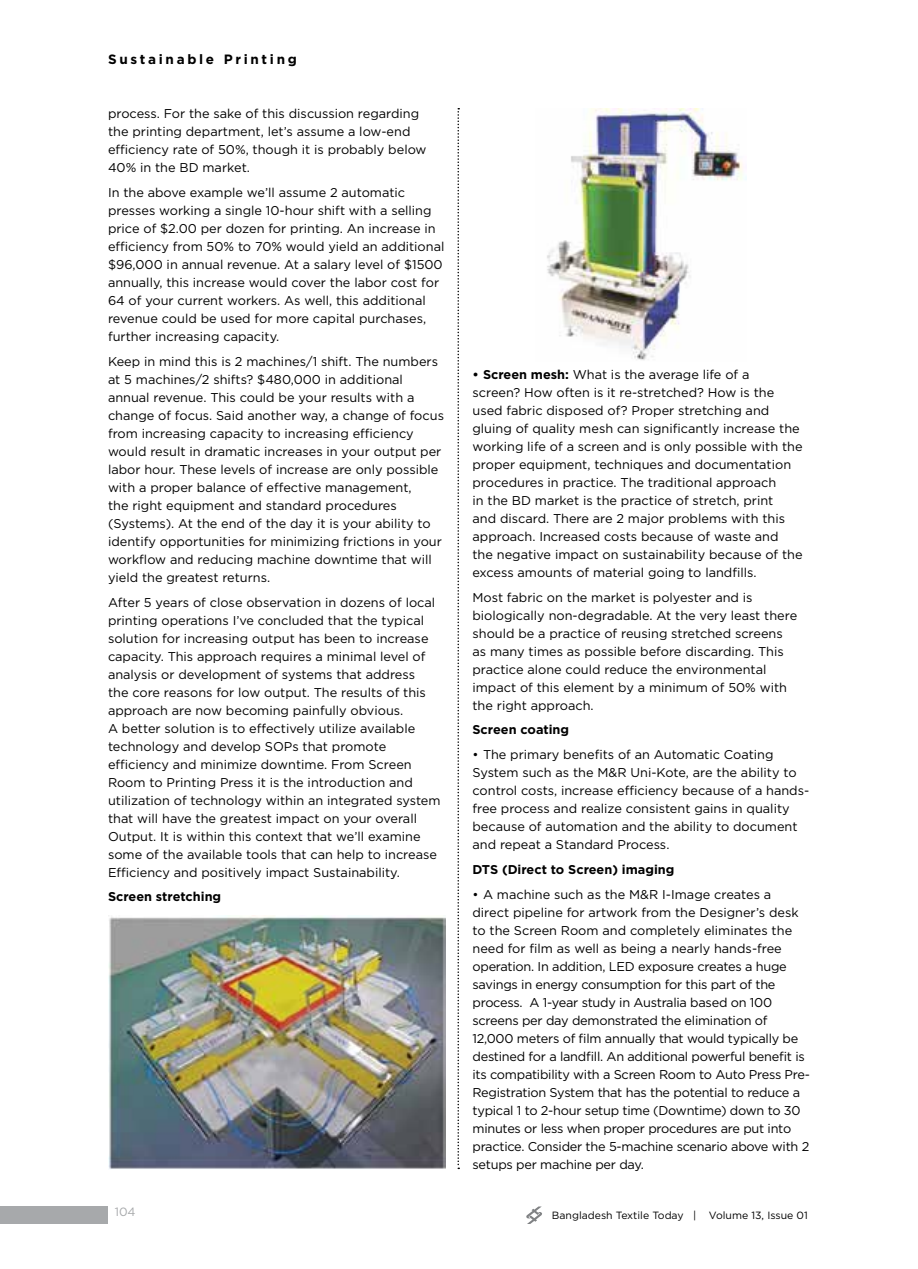
<style>
.page{position:relative;width:918px;height:1269px;background:#fff}
.page>*{position:absolute;margin:0;border:0;box-sizing:border-box;transform-origin:0 0}
.t1{font:700 13.5px "Gotham";letter-spacing:.2em;color:#000}
.t2{font:12.75px/18px "Gotham";color:#000}
.t3{font:12.75px/18px "Gotham";letter-spacing:-.02em;color:#000}
.t4{font:700 12.75px "Gotham";color:#000}
.t5{font:12px "Gotham";color:#a7a9ab}
.t6{font:10.5px "Gotham";color:#000}
.s1{font-weight:700}
</style>
<div class="page">
<img style="left:108px;top:916px;width:338px;height:253px">
<img style="left:547px;top:109px;width:200px;height:251px">
<svg style="left:458px;top:108px;width:1px;height:1061px"></svg>
<svg style="left:526px;top:1206px;width:16px;height:18px"></svg>
<div style="left:0;top:1206px;width:108px;height:18px;background:#a7a9ab"></div>
<p class="t1" style="left:108px;top:51px;width:190px">Sustainable Printing</p>
<p class="t2" style="left:108px;top:104px;width:320px">process. For the sake of this discussion regarding the printing department, let’s assume a low-end efficiency rate of 50%, though it is probably below 40% in the BD market.</p>
<p class="t2" style="left:108px;top:183px;width:338px">In the above example we’ll assume 2 automatic presses working a single 10-hour shift with a selling price of $2.00 per dozen for printing. An increase in efficiency from 50% to 70% would yield an additional $96,000 in annual revenue. At a salary level of $1500 annually, this increase would cover the labor cost for 64 of your current workers. As well, this additional revenue could be used for more capital purchases, further increasing capacity.</p>
<p class="t2" style="left:108px;top:352px;width:338px">Keep in mind this is 2 machines/1 shift. The numbers at 5 machines/2 shifts? $480,000 in additional annual revenue. This could be your results with a change of focus. Said another way, a change of focus from increasing capacity to increasing efficiency would result in dramatic increases in your output per labor hour. These levels of increase are only possible with a proper balance of effective management,<br>the right equipment and standard procedures (Systems). At the end of the day it is your ability to identify opportunities for minimizing frictions in your workflow and reducing machine downtime that will yield the greatest returns.</p>
<p class="t2" style="left:108px;top:593px;width:334px">After 5 years of close observation in dozens of local printing operations I’ve concluded that the typical solution for increasing output has been to increase capacity. This approach requires a minimal level of analysis or development of systems that address<br>the core reasons for low output. The results of this approach are now becoming painfully obvious.<br>A better solution is to effectively utilize available technology and develop SOPs that promote efficiency and minimize downtime. From Screen Room to Printing Press it is the introduction and utilization of technology within an integrated system that will have the greatest impact on your overall Output. It is within this context that we’ll examine some of the available tools that can help to increase Efficiency and positively impact Sustainability.</p>
<p class="t4" style="left:108px;top:888px;width:115px">Screen stretching</p>
<p class="t5" style="left:115px;top:1204px;width:22px">104</p>
<p class="t2" style="left:472px;top:365px;width:332px"><span class="s1">• Screen mesh:</span> What is the average life of a<br>screen? How often is it re-stretched? How is the used fabric disposed of? Proper stretching and gluing of quality mesh can significantly increase the working life of a screen and is only possible with the proper equipment, techniques and documentation procedures in practice. The traditional approach<br>in the BD market is the practice of stretch, print<br>and discard. There are 2 major problems with this approach. Increased costs because of waste and<br>the negative impact on sustainability because of the excess amounts of material going to landfills.</p>
<p class="t2" style="left:472px;top:588px;width:326px">Most fabric on the market is polyester and is biologically non-degradable. At the very least there should be a practice of reusing stretched screens as many times as possible before discarding. This practice alone could reduce the environmental impact of this element by a minimum of 50% with the right approach.</p>
<p class="t4" style="left:472px;top:721px;width:98px">Screen coating</p>
<p class="t2" style="left:472px;top:745px;width:338px">• The primary benefits of an Automatic Coating System such as the M&amp;R Uni-Kote, are the ability to control costs, increase efficiency because of a hands&shy;free process and realize consistent gains in quality because of automation and the ability to document and repeat a Standard Process.</p>
<p class="t4" style="left:472px;top:861px;width:203px">DTS (Direct to Screen) imaging</p>
<p class="t3" style="left:472px;top:885px;width:339px">• A machine such as the M&amp;R I-Image creates a direct pipeline for artwork from the Designer’s desk to the Screen Room and completely eliminates the need for film as well as being a nearly hands-free operation. In addition, LED exposure creates a huge savings in energy consumption for this part of the process. A 1-year study in Australia based on 100 screens per day demonstrated the elimination of 12,000 meters of film annually that would typically be destined for a landfill. An additional powerful benefit is its compatibility with a Screen Room to Auto Press Pre-Registration System that has the potential to reduce a typical 1 to 2-hour setup time (Downtime) down to 30 minutes or less when proper procedures are put into practice. Consider the 5-machine scenario above with 2 setups per machine per day.</p>
<p class="t6" style="left:552px;top:1209px;width:257px">Bangladesh Textile Today | Volume 13, Issue 01</p>
</div>
